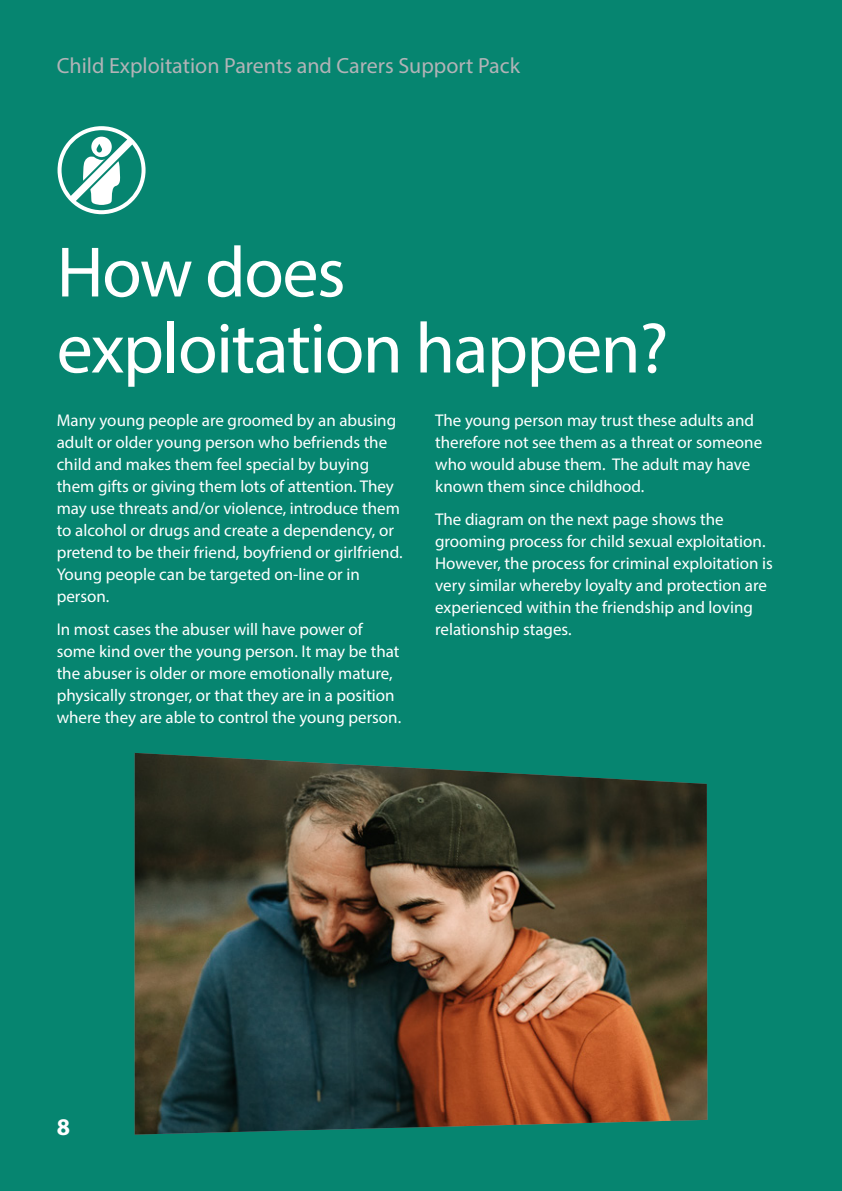
<style>
.page{position:relative;width:842px;height:1191px;background:#068570}
.page>*{position:absolute;margin:0;border:0;box-sizing:border-box;transform-origin:0 0}
.t1{font:72px/76px "Myriad Pro";letter-spacing:-.02em;color:#fff}
.t2{font:700 24px "Myriad Pro";color:#fff}
.t3{font:22px "Myriad Pro";color:#b2b3b7}
.t4{font:17px/22px "Myriad Pro";color:#fff}
</style>
<div class="page">
<img style="left:135px;top:753px;width:572px;height:381px">
<svg style="left:58px;top:126px;width:88px;height:88px"></svg>
<p class="t3" style="left:57px;top:52px;width:465px">Child Exploitation Parents and Carers Support Pack</p>
<p class="t1" style="left:57px;top:233px;width:613px">How does exploitation happen?</p>
<p class="t4" style="left:57px;top:408px;width:347px">Many young people are groomed by an abusing adult or older young person who befriends the child and makes them feel special by buying them gifts or giving them lots of attention. They may use threats and/or violence, introduce them to alcohol or drugs and create a dependency, or pretend to be their friend, boyfriend or girlfriend.<br>Young people can be targeted on-line or in person.</p>
<p class="t4" style="left:57px;top:618px;width:346px">In most cases the abuser will have power of some kind over the young person. It may be that the abuser is older or more emotionally mature, physically stronger, or that they are in a position where they are able to control the young person.</p>
<p class="t4" style="left:435px;top:408px;width:328px">The young person may trust these adults and therefore not see them as a threat or someone who would abuse them. The adult may have known them since childhood.</p>
<p class="t4" style="left:435px;top:508px;width:339px">The diagram on the next page shows the grooming process for child sexual exploitation.<br>However, the process for criminal exploitation is very similar whereby loyalty and protection are experienced within the friendship and loving relationship stages.</p>
<p class="t2" style="left:57px;top:1111px;width:15px">8</p>
</div>
